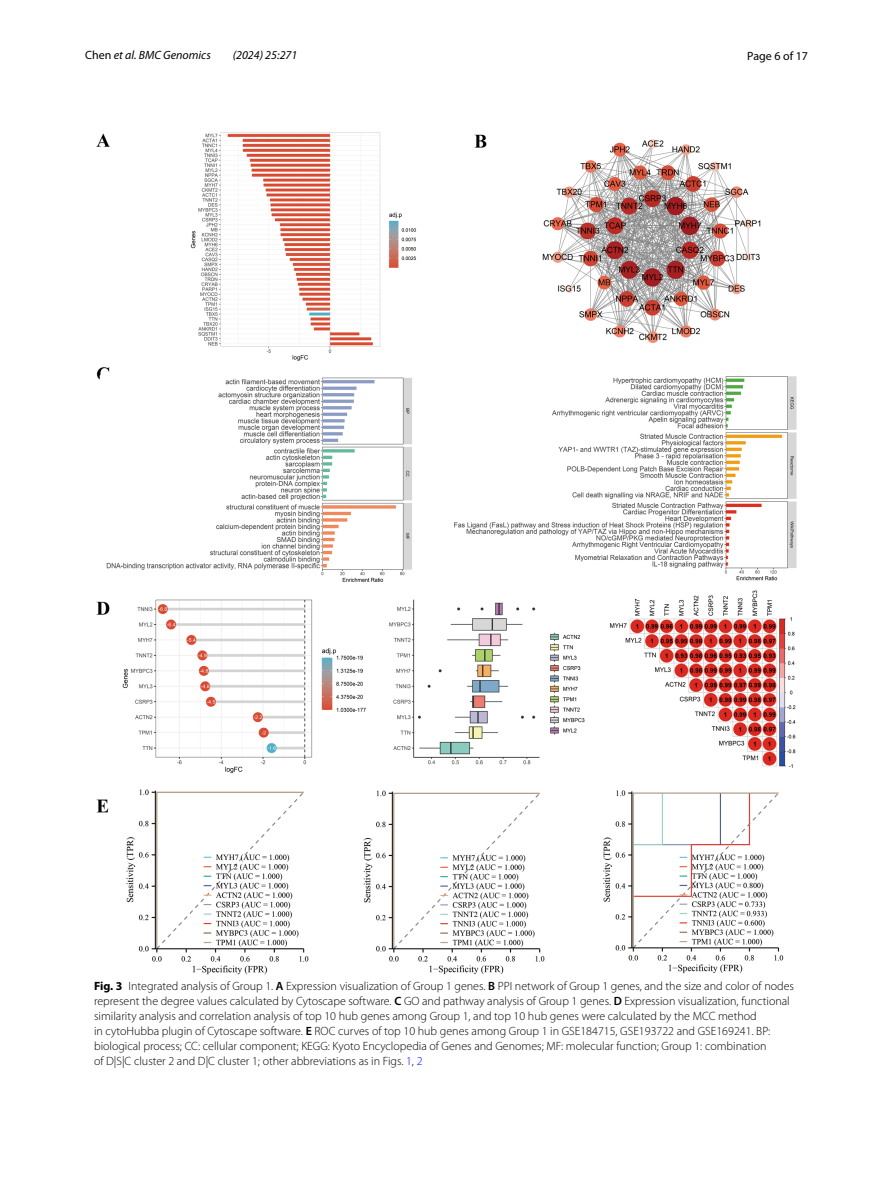
<style>
.page{position:relative;width:893px;height:1187px;background:#fff}
.page>*{position:absolute;margin:0;border:0;box-sizing:border-box;transform-origin:0 0}
.t1{font:300 12px/15px "Myriad Pro";color:#000}
.t2{font:italic 12px "Myriad Pro";color:#000}
.t3{font:12px "Myriad Pro";color:#000}
.s1{font-style:normal}
.s2{font-weight:700}
.s3{font-weight:600}
.s4{color:#00f}
</style>
<div class="page">
<img style="left:96px;top:133px;width:701px;height:841px">
<p class="t2" style="left:85px;top:48px;width:127px"><span class="s1">Chen</span> et al. BMC Genomics</p>
<p class="t2" style="left:233px;top:48px;width:66px">(2024) 25:271</p>
<p class="t3" style="left:747px;top:48px;width:62px">Page 6 of 17</p>
<p class="t1" style="left:94px;top:978px;width:701px"><span class="s2">Fig. 3</span> Integrated analysis of Group 1. <span class="s3">A</span> Expression visualization of Group 1 genes. <span class="s3">B</span> PPI network of Group 1 genes, and the size and color of nodes represent the degree values calculated by Cytoscape software. <span class="s3">C</span> GO and pathway analysis of Group 1 genes. <span class="s3">D</span> Expression visualization, functional similarity analysis and correlation analysis of top 10 hub genes among Group 1, and top 10 hub genes were calculated by the MCC method<br>in cytoHubba plugin of Cytoscape software. <span class="s3">E</span> ROC curves of top 10 hub genes among Group 1 in GSE184715, GSE193722 and GSE169241. BP: biological process; CC: cellular component; KEGG: Kyoto Encyclopedia of Genes and Genomes; MF: molecular function; Group 1: combination<br>of D|S|C cluster 2 and D|C cluster 1; other abbreviations as in Figs. <span class="s4">1</span>, <span class="s4">2</span></p>
</div>
